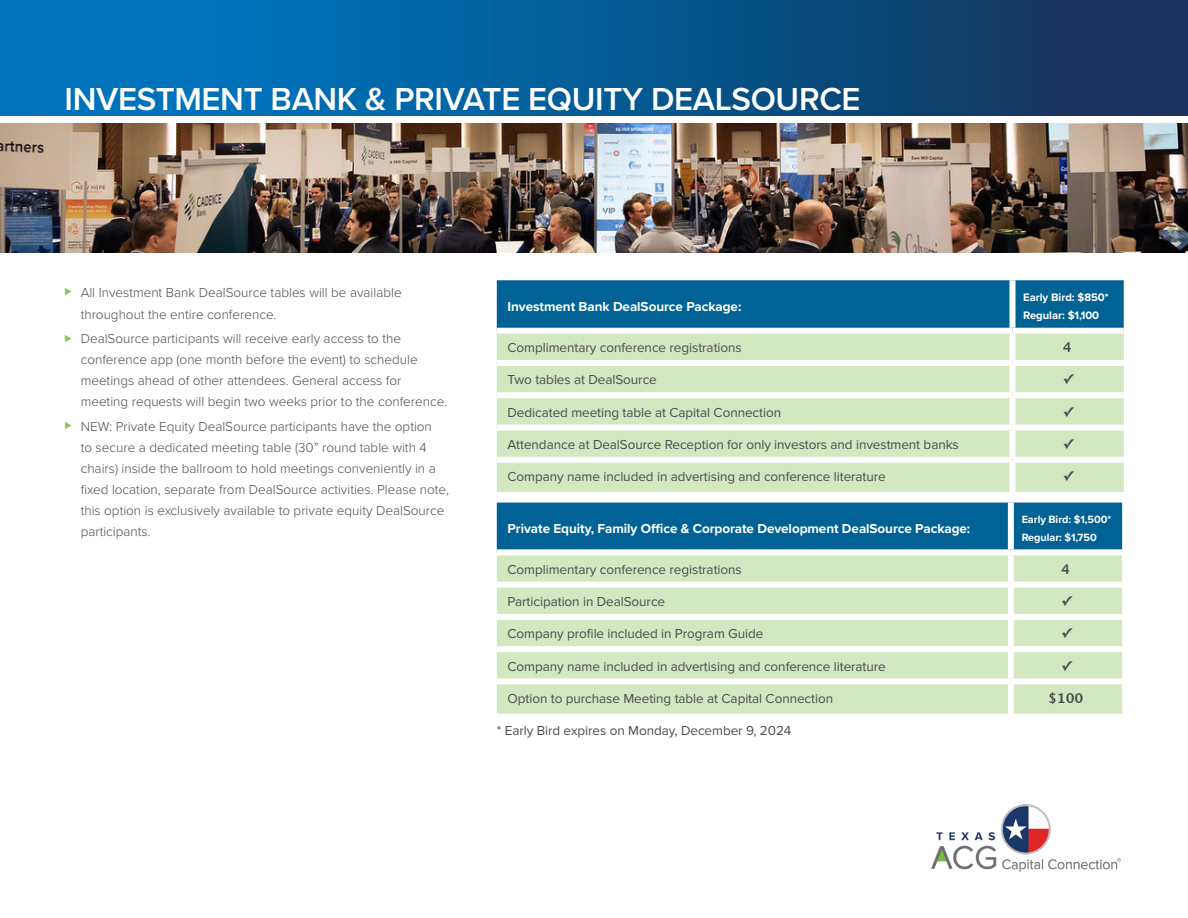
<style>
.page{position:relative;width:1188px;height:918px;background:#fff}
.page>*{position:absolute;margin:0;border:0;box-sizing:border-box;transform-origin:0 0}
.head{font:600 33px "Proxima Nova";letter-spacing:-.01em;color:#fff}
.t1{font:300 13.5px/21px "Proxima Nova";color:#4b4c4d}
.body{font:13.5px "Proxima Nova";letter-spacing:-.005em;color:#4b4c4d}
.body-2{font:700 13.5px "Proxima Nova";letter-spacing:-.005em;color:#fff}
.body-3{font:700 13.5px "Lucida Grande";color:#4b4c4d}
.body-4{font:700 11.25px/18px "Proxima Nova";letter-spacing:-.005em;color:#fff}
.body-5{font:700 10.8px/18px "Proxima Nova";letter-spacing:-.005em;color:#fff}
.s1{font-weight:400;font-size:12px;color:#8ac55a}
</style>
<div class="page">
<div style="left:497px;top:280px;width:627px;height:48px;background:#006295"></div>
<div style="left:497px;top:334px;width:627px;height:158px;background:#d3e7c0"></div>
<div style="left:1010px;top:280px;width:6px;height:48px;background:#fff"></div>
<div style="left:1010px;top:334px;width:6px;height:26px;background:#fff"></div>
<div style="left:497px;top:360px;width:515px;height:6px;background:#fff"></div>
<div style="left:1012px;top:360px;width:112px;height:6px;background:#fff"></div>
<div style="left:1010px;top:366px;width:6px;height:26px;background:#fff"></div>
<div style="left:497px;top:392px;width:515px;height:6px;background:#fff"></div>
<div style="left:1012px;top:392px;width:112px;height:6px;background:#fff"></div>
<div style="left:1010px;top:398px;width:6px;height:27px;background:#fff"></div>
<div style="left:497px;top:425px;width:515px;height:6px;background:#fff"></div>
<div style="left:1012px;top:425px;width:112px;height:6px;background:#fff"></div>
<div style="left:1010px;top:431px;width:6px;height:26px;background:#fff"></div>
<div style="left:497px;top:457px;width:515px;height:6px;background:#fff"></div>
<div style="left:1012px;top:457px;width:112px;height:6px;background:#fff"></div>
<div style="left:1010px;top:463px;width:6px;height:29px;background:#fff"></div>
<div style="left:497px;top:503px;width:625px;height:46px;background:#006295"></div>
<div style="left:497px;top:555px;width:625px;height:159px;background:#d3e7c0"></div>
<div style="left:1008px;top:503px;width:6px;height:46px;background:#fff"></div>
<div style="left:1008px;top:555px;width:6px;height:27px;background:#fff"></div>
<div style="left:497px;top:582px;width:514px;height:6px;background:#fff"></div>
<div style="left:1011px;top:582px;width:111px;height:6px;background:#fff"></div>
<div style="left:1008px;top:588px;width:6px;height:26px;background:#fff"></div>
<div style="left:497px;top:614px;width:514px;height:6px;background:#fff"></div>
<div style="left:1011px;top:614px;width:111px;height:6px;background:#fff"></div>
<div style="left:1008px;top:620px;width:6px;height:26px;background:#fff"></div>
<div style="left:497px;top:646px;width:514px;height:6px;background:#fff"></div>
<div style="left:1011px;top:646px;width:111px;height:6px;background:#fff"></div>
<div style="left:1008px;top:652px;width:6px;height:26px;background:#fff"></div>
<div style="left:497px;top:678px;width:514px;height:6px;background:#fff"></div>
<div style="left:1011px;top:678px;width:111px;height:6px;background:#fff"></div>
<div style="left:1008px;top:684px;width:6px;height:30px;background:#fff"></div>
<div style="left:0;top:0;width:1188px;height:116px;background:linear-gradient(to right,#007dcc,#153258)"></div>
<img style="left:0;top:123px;width:1188px;height:129px">
<img style="left:931px;top:804px;width:190px;height:68px">
<p class="head" style="left:64px;top:74px;width:798px">INVESTMENT BANK &amp; PRIVATE EQUITY DEALSOURCE</p>
<p class="t1" style="left:81px;top:280px;width:323px;line-height:22.5px;text-indent:-16px"><span class="s1">⊲</span> All Investment Bank DealSource tables will be available throughout the entire conference.</p>
<p class="t1" style="left:81px;top:328px;width:368px;text-indent:-16px"><span class="s1">⊲</span> DealSource participants will receive early access to the conference app (one month before the event) to schedule meetings ahead of other attendees. General access for meeting requests will begin two weeks prior to the conference.</p>
<p class="t1" style="left:81px;top:415px;width:370px;text-indent:-16px"><span class="s1">⊲</span> NEW: Private Equity DealSource participants have the option<br>to secure a dedicated meeting table (30” round table with 4 chairs) inside the ballroom to hold meetings conveniently in a fixed location, separate from DealSource activities. Please note, this option is exclusively available to private equity DealSource participants.</p>
<p class="body-2" style="left:508px;top:296px;width:235px">Investment Bank DealSource Package:</p>
<p class="body-4" style="left:1023px;top:288px;width:87px">Early Bird: $850*<br>Regular: $1,100</p>
<p class="body" style="left:508px;top:340px;width:236px">Complimentary conference registrations</p>
<p class="body-3" style="left:1063px;top:336px;width:10px">4</p>
<p class="body" style="left:508px;top:372px;width:151px">Two tables at DealSource</p>
<p class="body-3" style="left:1063px;top:369px;width:12px">✓</p>
<p class="body" style="left:508px;top:404px;width:275px">Dedicated meeting table at Capital Connection</p>
<p class="body-3" style="left:1063px;top:401px;width:12px">✓</p>
<p class="body" style="left:508px;top:437px;width:453px">Attendance at DealSource Reception for only investors and investment banks</p>
<p class="body-3" style="left:1063px;top:433px;width:12px">✓</p>
<p class="body" style="left:508px;top:469px;width:380px">Company name included in advertising and conference literature</p>
<p class="body-3" style="left:1063px;top:465px;width:12px">✓</p>
<p class="body-2" style="left:508px;top:518px;width:464px">Private Equity, Family Office &amp; Corporate Development DealSource Package:</p>
<p class="body-5" style="left:1022px;top:510px;width:91px">Early Bird: $1,500*<br>Regular: $1,750</p>
<p class="body" style="left:508px;top:562px;width:236px">Complimentary conference registrations</p>
<p class="body-3" style="left:1061px;top:558px;width:10px">4</p>
<p class="body" style="left:508px;top:594px;width:159px">Participation in DealSource</p>
<p class="body-3" style="left:1061px;top:590px;width:12px">✓</p>
<p class="body" style="left:508px;top:626px;width:257px">Company profile included in Program Guide</p>
<p class="body-3" style="left:1061px;top:623px;width:12px">✓</p>
<p class="body" style="left:508px;top:658px;width:380px">Company name included in advertising and conference literature</p>
<p class="body-3" style="left:1061px;top:655px;width:12px">✓</p>
<p class="body" style="left:508px;top:691px;width:327px">Option to purchase Meeting table at Capital Connection</p>
<p class="body-3" style="left:1048px;top:687px;width:37px">$100</p>
<p class="body" style="left:497px;top:723px;width:296px">* Early Bird expires on Monday, December 9, 2024</p>
</div>
